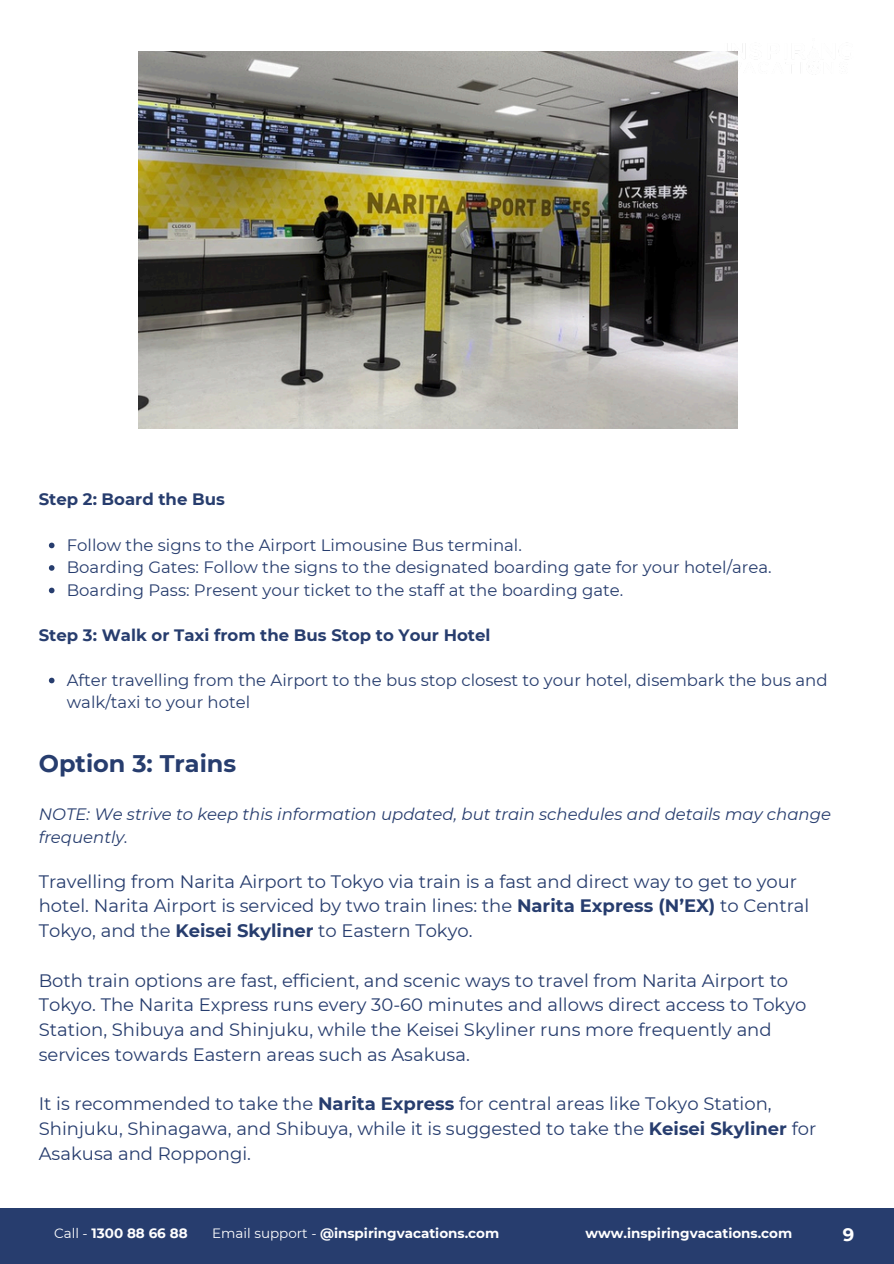
<style>
.page{position:relative;width:894px;height:1264px;background:#fff}
.page>*{position:absolute;margin:0;border:0;box-sizing:border-box;transform-origin:0 0}
.t1{font:700 24px "Montserrat";color:#273d6e}
.t2{font:18px/24.8px "Montserrat";color:#273d6e}
.t3{font:700 18px "Montserrat";color:#fff}
.t4{font:16.5px/22.5px "Montserrat";color:#273d6e}
.t5{font:italic 16.5px/22.5px "Montserrat";color:#273d6e}
.t6{font:700 16.5px "Montserrat";color:#273d6e}
.t7{font:700 13.5px "Montserrat";color:#fff}
.s1{font-weight:700}
.s2{font-weight:400}
</style>
<div class="page">
<div style="left:0;top:1208px;width:893px;height:55px;background:#273d6e"></div>
<img style="left:727px;top:43px;width:121px;height:32px">
<img style="left:139px;top:51px;width:598px;height:377px">
<svg style="left:49px;top:542px;width:5px;height:6px"></svg>
<svg style="left:49px;top:565px;width:5px;height:5px"></svg>
<svg style="left:49px;top:587px;width:5px;height:6px"></svg>
<svg style="left:49px;top:677px;width:5px;height:6px"></svg>
<p class="t6" style="left:39px;top:489px;width:187px">Step 2: Board the Bus</p>
<p class="t4" style="left:67px;top:533px;width:456px">Follow the signs to the Airport Limousine Bus terminal.</p>
<p class="t4" style="left:67px;top:556px;width:706px">Boarding Gates: Follow the signs to the designated boarding gate for your hotel/area.</p>
<h2 class="t4" style="left:67px;top:578px;width:558px">Boarding Pass: Present your ticket to the staff at the boarding gate.</h2>
<p class="t6" style="left:39px;top:624px;width:453px">Step 3: Walk or Taxi from the Bus Stop to Your Hotel</p>
<h1 class="t4" style="left:67px;top:668px;width:762px">After travelling from the Airport to the bus stop closest to your hotel, disembark the bus and walk/taxi to your hotel</h1>
<h3 class="t1" style="left:39px;top:748px;width:199px">Option 3: Trains</h3>
<h3 class="t5" style="left:39px;top:802px;width:793px">NOTE: We strive to keep this information updated, but train schedules and details may change frequently.</h3>
<h3 class="t2" style="left:39px;top:868px;width:772px">Travelling from Narita Airport to Tokyo via train is a fast and direct way to get to your hotel. Narita Airport is serviced by two train lines: the <span class="s1">Narita Express (N’EX)</span> to Central<br>Tokyo, and the <span class="s1">Keisei Skyliner</span> to Eastern Tokyo.</h3>
<h3 class="t2" style="left:39px;top:967px;width:769px">Both train options are fast, efficient, and scenic ways to travel from Narita Airport to Tokyo. The Narita Express runs every 30-60 minutes and allows direct access to Tokyo Station, Shibuya and Shinjuku, while the Keisei Skyliner runs more frequently and services towards Eastern areas such as Asakusa.</h3>
<p class="t2" style="left:39px;top:1091px;width:778px">It is recommended to take the <span class="s1">Narita Express</span> for central areas like Tokyo Station,<br>Shinjuku, Shinagawa, and Shibuya, while it is suggested to take the <span class="s1">Keisei Skyliner</span> for<br>Asakusa and Roppongi.</p>
<p class="t7" style="left:54px;top:1224px;width:135px"><span class="s2">Call -</span> 1300 88 66 88</p>
<p class="t7" style="left:212px;top:1224px;width:288px"><span class="s2">Email support -</span> @inspiringvacations.com</p>
<h2 class="t7" style="left:585px;top:1224px;width:208px">www.inspiringvacations.com</h2>
<p class="t3" style="left:842px;top:1223px;width:13px">9</p>
</div>
